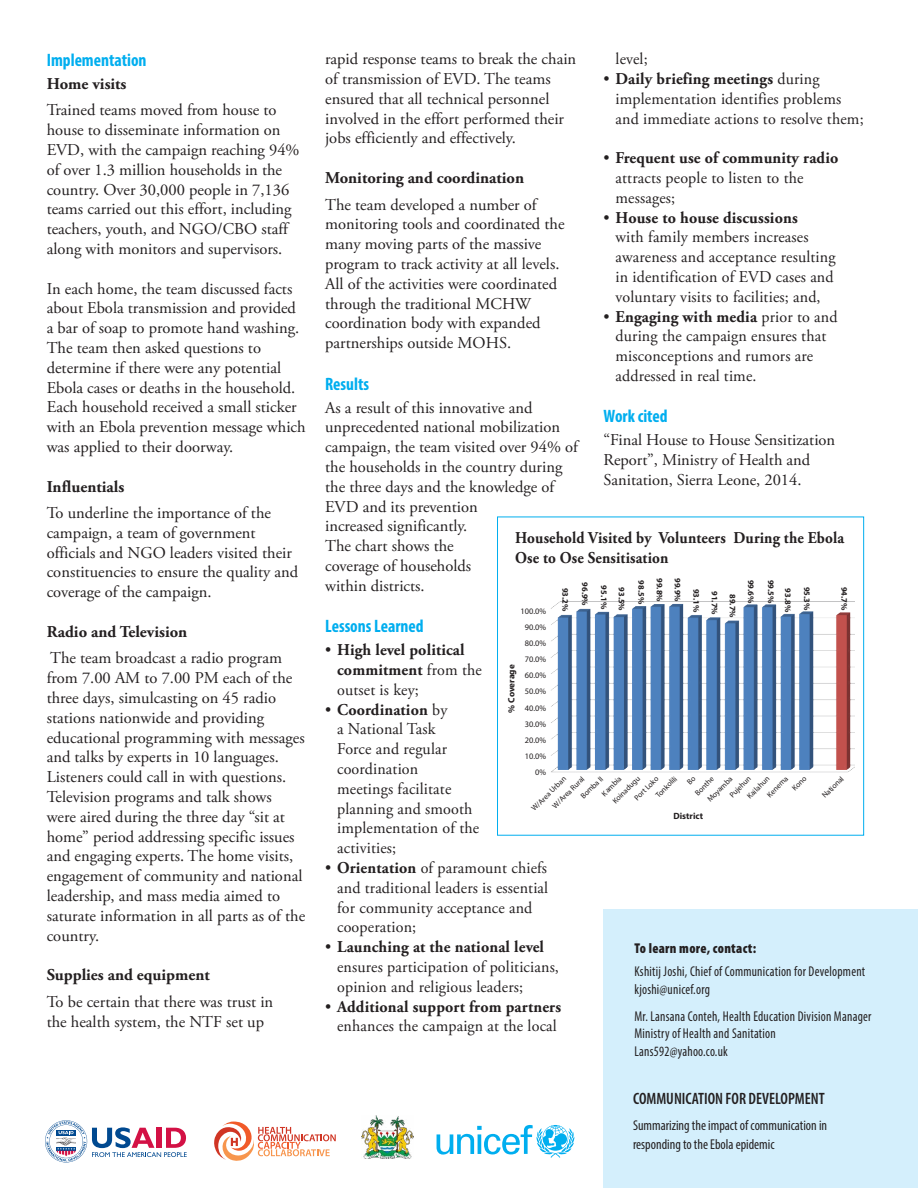
<style>
.page{position:relative;width:918px;height:1188px;background:#fff}
.page>*{position:absolute;margin:0;border:0;box-sizing:border-box;transform-origin:0 0}
.t1{font:700 condensed 18px "Myriad Pro";color:#00aeef}
.t2{font:16.5px/19.8px "Adobe Garamond Pro";color:#231f20}
.sub_2{font:700 16.5px/19.8px "Adobe Garamond Pro";color:#231f20}
.sub_2-2{font:700 16.5px/19.8px "Adobe Garamond Pro";color:#231f20;scale:.92 1}
.t3{font:600 condensed 16.5px "Myriad Pro";color:#231f20}
.t4{font:condensed 14.25px "Myriad Pro";letter-spacing:.02em;color:#231f20;scale:.92 1}
.t5{font:condensed 14.25px/19.5px "Myriad Pro";color:#231f20}
.t6{font:900 condensed 14.25px "Myriad Pro";letter-spacing:.02em;color:#231f20}
.t7{font:700 9.15px "Myriad Pro";color:#231f20}
.t8{font:700 8.4px "Myriad Pro";color:#231f20}
.t9{font:8.4px/16px "Myriad Pro";color:#231f20;text-align:right}
.t10{font:7.65px "Myriad Pro";color:#231f20}
.s1{font-weight:400}
.s2{font-weight:700}
</style>
<div class="page">
<div style="left:604px;top:909px;width:314px;height:279px;background:#d4effc"></div>
<img style="left:361px;top:1116px;width:53px;height:43px">
<svg style="left:437px;top:1125px;width:137px;height:33px"></svg>
<svg style="left:214px;top:1122px;width:122px;height:39px"></svg>
<svg style="left:45px;top:1120px;width:142px;height:42px"></svg>
<img style="left:551px;top:601px;width:303px;height:172px">
<div style="left:497px;top:517px;width:367px;height:319px;border:1px solid #00aeef"></div>
<p class="t1" style="left:47px;top:48px;width:101px">Implementation</p>
<p class="sub_2" style="left:47px;top:74px;width:81px">Home visits</p>
<p class="t2" style="left:47px;top:101px;width:254px">Trained teams moved from house to house to disseminate information on EVD, with the campaign reaching 94% of over 1.3 million households in the country. Over 30,000 people in 7,136 teams carried out this effort, including teachers, youth, and NGO/CBO staff along with monitors and supervisors.</p>
<p class="t2" style="left:47px;top:279px;width:260px">In each home, the team discussed facts about Ebola transmission and provided a bar of soap to promote hand washing.<br>The team then asked questions to determine if there were any potential Ebola cases or deaths in the household.<br>Each household received a small sticker with an Ebola prevention message which was applied to their doorway.</p>
<p class="sub_2" style="left:47px;top:477px;width:79px">Influentials</p>
<p class="t2" style="left:47px;top:504px;width:253px">To underline the importance of the campaign, a team of government officials and NGO leaders visited their constituencies to ensure the quality and coverage of the campaign.</p>
<p class="sub_2" style="left:47px;top:622px;width:142px">Radio and Television</p>
<p class="t2" style="left:47px;top:649px;width:260px">The team broadcast a radio program from 7.00 AM to 7.00 PM each of the three days, simulcasting on 45 radio stations nationwide and providing educational programming with messages and talks by experts in 10 languages.<br>Listeners could call in with questions.<br>Television programs and talk shows<br>were aired during the three day “sit at home” period addressing specific issues and engaging experts. The home visits, engagement of community and national leadership, and mass media aimed to saturate information in all parts as of the country.</p>
<p class="sub_2" style="left:47px;top:965px;width:165px">Supplies and equipment</p>
<p class="t2" style="left:47px;top:992px;width:228px">To be certain that there was trust in the health system, the NTF set up</p>
<p class="t2" style="left:325px;top:50px;width:253px">rapid response teams to break the chain of transmission of EVD. The teams ensured that all technical personnel involved in the effort performed their jobs efficiently and effectively.</p>
<p class="sub_2" style="left:325px;top:168px;width:201px">Monitoring and coordination</p>
<p class="t2" style="left:325px;top:195px;width:241px">The team developed a number of monitoring tools and coordinated the many moving parts of the massive program to track activity at all levels.<br>All of the activities were coordinated through the traditional MCHW coordination body with expanded partnerships outside MOHS.</p>
<p class="t1" style="left:325px;top:372px;width:46px">Results</p>
<p class="t2" style="left:325px;top:398px;width:254px">As a result of this innovative and unprecedented national mobilization campaign, the team visited over 94% of the households in the country during the three days and the knowledge of<br>EVD and its prevention<br>increased significantly.<br>The chart shows the<br>coverage of households<br>within districts.</p>
<p class="t1" style="left:325px;top:615px;width:100px">Lessons Learned</p>
<p class="sub_2" style="left:337px;top:640px;width:146px;text-indent:-12px"><span class="s1">•</span> High level political commitment <span class="s1">from the outset is key;</span></p>
<p class="t2" style="left:337px;top:700px;width:144px;text-indent:-12px">• <span class="s2">Coordination</span> by<br>a National Task<br>Force and regular coordination<br>meetings facilitate planning and smooth implementation of the activities;</p>
<p class="t2" style="left:337px;top:858px;width:213px;text-indent:-12px">• <span class="s2">Orientation</span> of paramount chiefs and traditional leaders is essential for community acceptance and cooperation;</p>
<p class="t2" style="left:337px;top:938px;width:223px;text-indent:-12px">• <span class="s2">Launching at the national level </span>ensures participation of politicians, opinion and religious leaders;</p>
<p class="t2" style="left:325px;top:997px;width:237px;text-align:center">• <span class="s2">Additional support from partners </span>enhances the campaign at the local</p>
<p class="t2" style="left:616px;top:50px;width:34px">level;</p>
<p class="t2" style="left:616px;top:69px;width:250px;text-indent:-12px">• <span class="s2">Daily briefing meetings</span> during implementation identifies problems and immediate actions to resolve them;</p>
<p class="t2" style="left:616px;top:149px;width:224px;text-indent:-12px">• <span class="s2">Frequent use of community radio </span>attracts people to listen to the messages;</p>
<p class="t2" style="left:616px;top:208px;width:221px;text-indent:-12px">• <span class="s2">House to house discussions<br></span>with family members increases awareness and acceptance resulting in identification of EVD cases and voluntary visits to facilities; and,</p>
<p class="t2" style="left:616px;top:307px;width:223px;text-indent:-12px">• <span class="s2">Engaging with media</span> prior to and during the campaign ensures that misconceptions and rumors are addressed in real time.</p>
<p class="t1" style="left:604px;top:405px;width:66px">Work cited</p>
<p class="t2" style="left:604px;top:431px;width:233px">“Final House to House Sensitization<br>Report”, Ministry of Health and<br>Sanitation, Sierra Leone, 2014.</p>
<p class="sub_2-2" style="left:515px;top:528px;width:359px">Household Visited by Volunteers During the Ebola<br>Ose to Ose Sensitisation</p>
<p class="t8" style="left:571px;top:588px;width:25px;rotate:90deg">93.2%</p>
<p class="t8" style="left:590px;top:582px;width:25px;rotate:90deg">96.9%</p>
<p class="t8" style="left:609px;top:585px;width:25px;rotate:90deg">95.1%</p>
<p class="t8" style="left:627px;top:587px;width:25px;rotate:90deg">93.5%</p>
<p class="t8" style="left:647px;top:580px;width:25px;rotate:90deg">98.5%</p>
<p class="t8" style="left:665px;top:578px;width:25px;rotate:90deg">99.8%</p>
<p class="t8" style="left:683px;top:578px;width:25px;rotate:90deg">99.9%</p>
<p class="t8" style="left:702px;top:589px;width:25px;rotate:90deg">93.1%</p>
<p class="t8" style="left:720px;top:591px;width:25px;rotate:90deg">91.7%</p>
<p class="t8" style="left:756px;top:580px;width:25px;rotate:90deg">99.6%</p>
<p class="t8" style="left:776px;top:580px;width:25px;rotate:90deg">99.5%</p>
<p class="t8" style="left:794px;top:588px;width:25px;rotate:90deg">93.8%</p>
<p class="t8" style="left:812px;top:587px;width:25px;rotate:90deg">95.3%</p>
<p class="t8" style="left:850px;top:587px;width:25px;rotate:90deg">94.7%</p>
<p class="t8" style="left:738px;top:594px;width:25px;rotate:90deg">89.7%</p>
<p class="t9" style="left:521px;top:603px;width:27px">100.0%<br>90.0%<br>80.0%<br>70.0%<br>60.0%<br>50.0%<br>40.0%<br>30.0%<br>20.0%<br>10.0%<br>0%</p>
<p class="t7" style="left:505px;top:713px;width:50px;rotate:-90deg">% Coverage</p>
<p class="t10" style="left:550px;top:804px;width:43px;rotate:-45deg">W/Area Rural</p>
<p class="t10" style="left:765px;top:793px;width:28px;rotate:-45deg">Kenema</p>
<p class="t10" style="left:790px;top:786px;width:18px;rotate:-45deg">Kono</p>
<p class="t10" style="left:820px;top:793px;width:29px;rotate:-45deg">National</p>
<p class="t10" style="left:654px;top:793px;width:28px;rotate:-45deg">Tonkolili</p>
<p class="t10" style="left:693px;top:791px;width:25px;rotate:-45deg">Bonthe</p>
<p class="t10" style="left:579px;top:794px;width:30px;rotate:-45deg">Bomba II</p>
<p class="t10" style="left:600px;top:791px;width:26px;rotate:-45deg">Kambia</p>
<p class="t10" style="left:632px;top:796px;width:32px;rotate:-45deg">Port Loko</p>
<p class="t10" style="left:705px;top:797px;width:34px;rotate:-45deg">Moyamba</p>
<p class="t10" style="left:529px;top:806px;width:47px;rotate:-45deg">W/Area Urban</p>
<p class="t10" style="left:728px;top:793px;width:28px;rotate:-45deg">Pujehun</p>
<p class="t10" style="left:745px;top:794px;width:30px;rotate:-45deg">Kailahun</p>
<p class="t10" style="left:611px;top:799px;width:37px;rotate:-45deg">Koinadugu</p>
<p class="t7" style="left:673px;top:810px;width:31px">District</p>
<p class="t6" style="left:634px;top:939px;width:123px">To learn more, contact:</p>
<p class="t4" style="left:634px;top:963px;width:252px">Kshitij Joshi, Chief of Communication for Development</p>
<p class="t4" style="left:634px;top:980px;width:84px">kjoshi@unicef.org</p>
<p class="t4" style="left:634px;top:1008px;width:259px">Mr. Lansana Conteh, Health Education Division Manager</p>
<p class="t4" style="left:634px;top:1025px;width:155px">Ministry of Health and Sanitation</p>
<p class="t4" style="left:634px;top:1043px;width:103px">Lans592@yahoo.co.uk</p>
<p class="t3" style="left:633px;top:1088px;width:193px">COMMUNICATION FOR DEVELOPMENT</p>
<p class="t5" style="left:633px;top:1115px;width:196px">Summarizing the impact of communication in responding to the Ebola epidemic</p>
</div>
